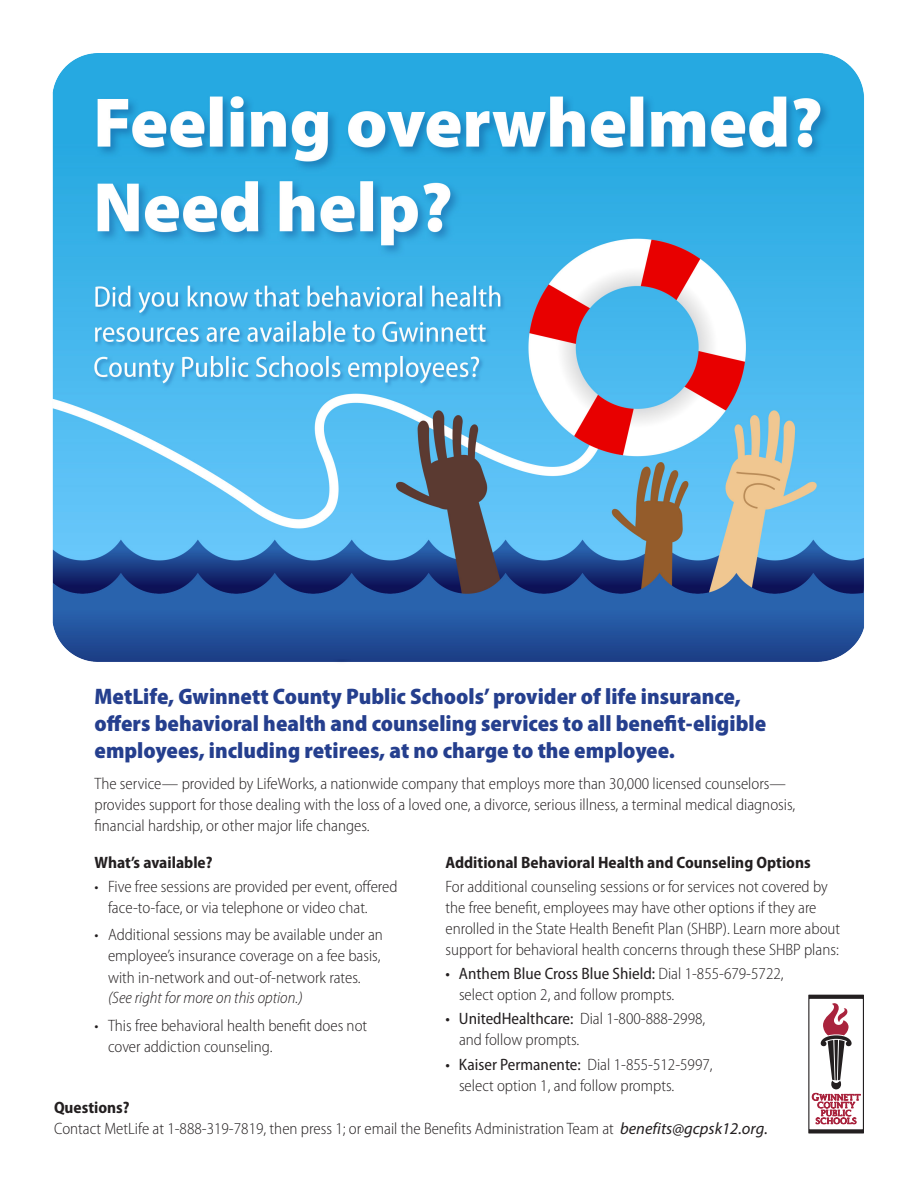
<style>
.page{position:relative;width:918px;height:1188px;background:#fff}
.page>*{position:absolute;margin:0;border:0;box-sizing:border-box;transform-origin:0 0}
.t1{font:900 semi-condensed 22.5px/27px "Myriad Pro";color:#253f8e}
.t2{font:300 semi-condensed 16.5px/21px "Myriad Pro";color:#231f20}
.t3{font:700 semi-condensed 16.5px "Myriad Pro";color:#231f20}
.s1{font-style:italic}
.s2{font-weight:400}
.s3{font-weight:400;font-style:italic;font-stretch:normal}
</style>
<div class="page">
<img style="left:52px;top:54px;width:813px;height:608px">
<img style="left:808px;top:994px;width:56px;height:140px">
<p class="t1" style="left:95px;top:683px;width:673px">MetLife, Gwinnett County Public Schools’ provider of life insurance, offers behavioral health and counseling services to all benefit-eligible employees, including retirees, at no charge to the employee.</p>
<p class="t2" style="left:95px;top:773px;width:702px">The service— provided by LifeWorks, a nationwide company that employs more than 30,000 licensed counselors— provides support for those dealing with the loss of a loved one, a divorce, serious illness, a terminal medical diagnosis, financial hardship, or other major life changes.</p>
<h2 class="t3" style="left:95px;top:851px;width:120px">What’s available?</h2>
<p class="t2" style="left:108px;top:876px;width:291px;text-indent:-14px">• Five free sessions are provided per event, offered face-to-face, or via telephone or video chat.</p>
<p class="t2" style="left:108px;top:924px;width:276px;text-indent:-14px">• Additional sessions may be available under an employee’s insurance coverage on a fee basis, with in-network and out-of-network rates. <span class="s1">(See right for more on this option.)</span></p>
<p class="t2" style="left:108px;top:1015px;width:261px;text-indent:-14px">• This free behavioral health benefit does not cover addiction counseling.</p>
<h2 class="t3" style="left:445px;top:852px;width:367px">Additional Behavioral Health and Counseling Options</h2>
<p class="t2" style="left:445px;top:876px;width:396px">For additional counseling sessions or for services not covered by the free benefit, employees may have other options if they are enrolled in the State Health Benefit Plan (SHBP). Learn more about support for behavioral health concerns through these SHBP plans:</p>
<p class="t2" style="left:459px;top:963px;width:326px;text-indent:-14px"><span class="s2">• Anthem Blue Cross Blue Shield:</span> Dial 1-855-679-5722, select option 2, and follow prompts.</p>
<p class="t2" style="left:459px;top:1008px;width:248px;text-indent:-14px"><span class="s2">• UnitedHealthcare:</span> Dial 1-800-888-2998, and follow prompts.</p>
<p class="t2" style="left:459px;top:1054px;width:255px;text-indent:-14px"><span class="s2">• Kaiser Permanente:</span> Dial 1-855-512-5997, select option 1, and follow prompts.</p>
<h3 class="t3" style="left:54px;top:1097px;width:77px">Questions?</h3>
<p class="t2" style="left:54px;top:1118px;width:715px">Contact MetLife at 1-888-319-7819, then press 1; or email the Benefits Administration Team at <span class="s3">benefits@gcpsk12.org.</span></p>
</div>
